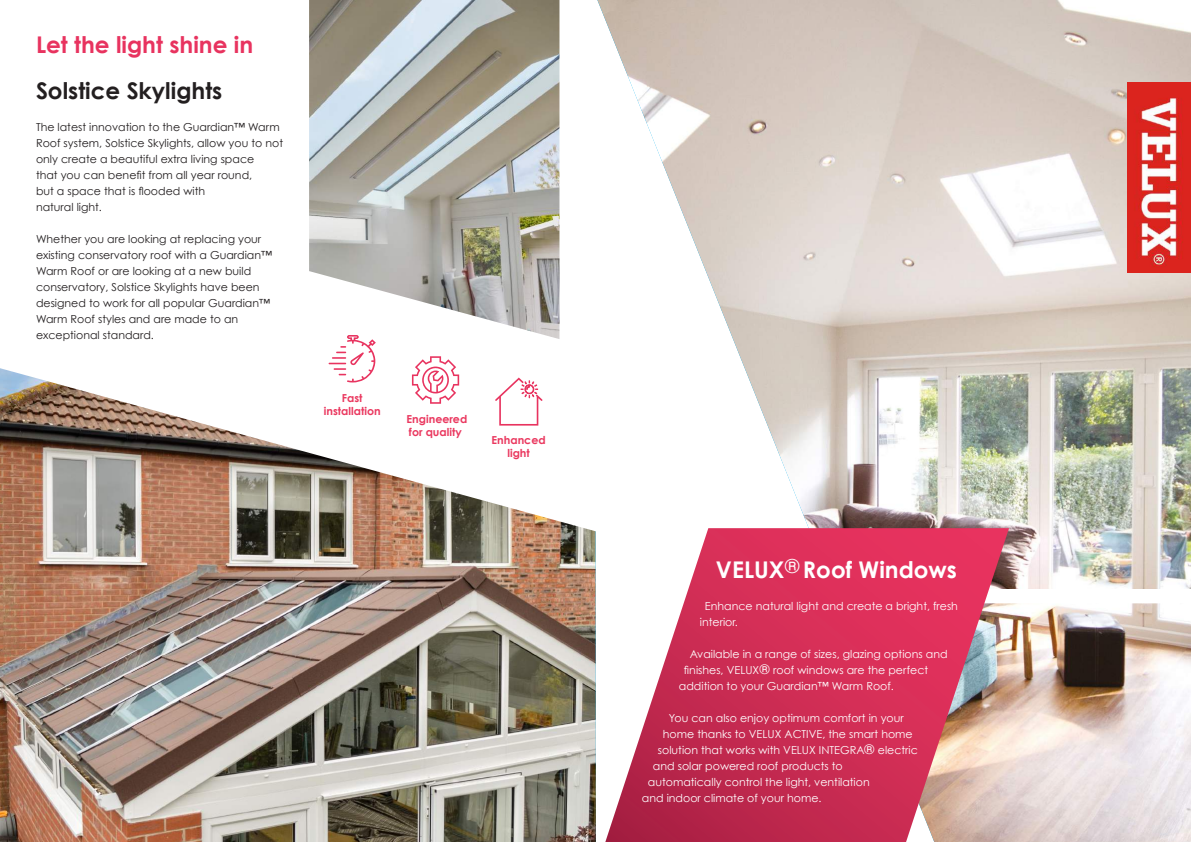
<style>
.page{position:relative;width:1191px;height:842px;background:#fff}
.page>*{position:absolute;margin:0;border:0;box-sizing:border-box;transform-origin:0 0}
.t1{font:700 23px "Century Gothic";color:#e8335f}
.t2{font:700 23px "Century Gothic";color:#231f20}
.t3{font:700 23px "Century Gothic";color:#fff}
.t4{font:19px "Century Gothic";color:#fff}
.t5{font:11px/16px "Century Gothic";color:#231f20}
.t6{font:11px/16px "Century Gothic";color:#fff}
.t7{font:700 11px/13px "Century Gothic";color:#ea385f;text-align:center}
.s1{font-size:13px}
</style>
<div class="page">
<img style="left:597px;top:0;width:594px;height:842px">
<img style="left:0;top:568px;width:596px;height:274px">
<img style="left:0;top:353px;width:720px;height:215px">
<img style="left:309px;top:0;width:250px;height:339px">
<svg style="left:328px;top:335px;width:48px;height:47px"></svg>
<svg style="left:412px;top:356px;width:47px;height:48px"></svg>
<svg style="left:495px;top:378px;width:47px;height:48px"></svg>
<svg style="left:1009px;top:589px;width:182px;height:14px"></svg>
<svg style="left:605px;top:528px;width:404px;height:314px;background:#d55975"></svg>
<img style="left:1127px;top:82px;width:64px;height:190px">
<h1 class="t1" style="left:36px;top:30px;width:219px">Let the light shine in</h1>
<h1 class="t2" style="left:36px;top:77px;width:188px">Solstice Skylights</h1>
<p class="t5" style="left:36px;top:119px;width:248px">The latest innovation to the Guardian™ Warm Roof system, Solstice Skylights, allow you to not only create a beautiful extra living space<br>that you can benefit from all year round,<br>but a space that is flooded with<br>natural light.</p>
<p class="t5" style="left:36px;top:231px;width:238px">Whether you are looking at replacing your existing conservatory roof with a Guardian™ Warm Roof or are looking at a new build conservatory, Solstice Skylights have been designed to work for all popular Guardian™ Warm Roof styles and are made to an exceptional standard.</p>
<p class="t7" style="left:324px;top:391px;width:58px">Fast installation</p>
<p class="t7" style="left:406px;top:412px;width:62px;text-align:left">Engineered for quality</p>
<p class="t7" style="left:491px;top:434px;width:56px">Enhanced light</p>
<h2 class="t4" style="left:785px;top:554px;width:16px">®</h2>
<h1 class="t3" style="left:716px;top:555px;width:243px">VELUX Roof Windows</h1>
<p class="t6" style="left:700px;top:597px;width:259px;text-indent:5px">Enhance natural light and create a bright, fresh interior.</p>
<p class="t6" style="left:690px;top:645px;width:259px">Available in a range of sizes, glazing options and</p>
<p class="t6" style="left:684px;top:661px;width:246px">finishes, VELUX<span class="s1">®</span> roof windows are the perfect</p>
<p class="t6" style="left:679px;top:677px;width:216px">addition to your Guardian™ Warm Roof.</p>
<p class="t6" style="left:669px;top:709px;width:236px">You can also enjoy optimum comfort in your</p>
<p class="t6" style="left:663px;top:725px;width:251px">home thanks to VELUX ACTIVE, the smart home</p>
<p class="t6" style="left:658px;top:741px;width:261px">solution that works with VELUX INTEGRA<span class="s1">®</span> electric</p>
<p class="t6" style="left:653px;top:757px;width:191px">and solar powered roof products to</p>
<p class="t6" style="left:648px;top:773px;width:223px">automatically control the light, ventilation</p>
<p class="t6" style="left:642px;top:789px;width:181px">and indoor climate of your home.</p>
</div>
